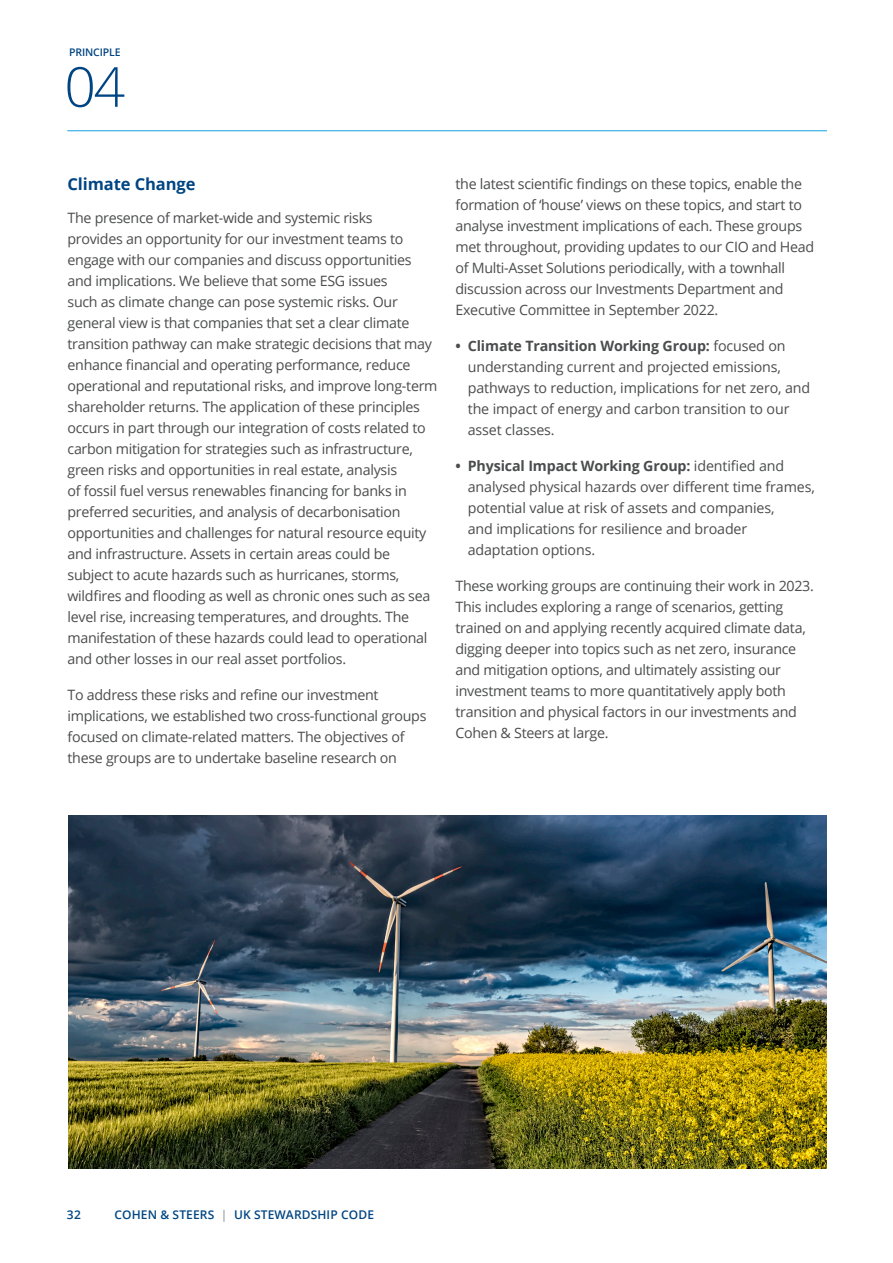
<style>
.page{position:relative;width:893px;height:1263px;background:#fff}
.page>*{position:absolute;margin:0;border:0;box-sizing:border-box;transform-origin:0 0}
.BODY_TEXT_10___COLOR{font:300 55.05px "Open Sans";color:#004583}
.Paragraph_header{font:700 16.5px "Open Sans";letter-spacing:-.005em;color:#004583}
.BULLET_TEXT_9_5_12{font:14.25px/21px "Open Sans";letter-spacing:-.02em;color:#4b4c4d}
.t1{font:600 12px "Open Sans";letter-spacing:.01em;color:#004583}
.BODY_TEXT_10___COLOR-2{font:600 10.5px "Open Sans";letter-spacing:-.01em;color:#004583}
.s1{font-weight:700}
.s2{color:#9d9fa2}
</style>
<div class="page">
<hr style="left:67px;top:130px;width:760px;height:1px;background:#53bceb">
<img style="left:68px;top:816px;width:759px;height:352px">
<p class="BODY_TEXT_10___COLOR-2" style="left:69px;top:45px;width:53px">PRINCIPLE</p>
<p class="BODY_TEXT_10___COLOR" style="left:64px;top:49px;width:62px">04</p>
<p class="Paragraph_header" style="left:68px;top:173px;width:130px">Climate Change</p>
<p class="BULLET_TEXT_9_5_12" style="left:68px;top:207px;width:371px">The presence of market-wide and systemic risks<br>provides an opportunity for our investment teams to engage with our companies and discuss opportunities and implications. We believe that some ESG issues<br>such as climate change can pose systemic risks. Our general view is that companies that set a clear climate transition pathway can make strategic decisions that may enhance financial and operating performance, reduce operational and reputational risks, and improve long-term shareholder returns. The application of these principles occurs in part through our integration of costs related to carbon mitigation for strategies such as infrastructure, green risks and opportunities in real estate, analysis<br>of fossil fuel versus renewables financing for banks in preferred securities, and analysis of decarbonisation opportunities and challenges for natural resource equity and infrastructure. Assets in certain areas could be subject to acute hazards such as hurricanes, storms, wildfires and flooding as well as chronic ones such as sea level rise, increasing temperatures, and droughts. The manifestation of these hazards could lead to operational and other losses in our real asset portfolios.</p>
<p class="BULLET_TEXT_9_5_12" style="left:68px;top:684px;width:360px">To address these risks and refine our investment implications, we established two cross-functional groups focused on climate-related matters. The objectives of these groups are to undertake baseline research on</p>
<p class="BULLET_TEXT_9_5_12" style="left:455px;top:173px;width:360px">the latest scientific findings on these topics, enable the formation of ‘house’ views on these topics, and start to analyse investment implications of each. These groups met throughout, providing updates to our CIO and Head of Multi-Asset Solutions periodically, with a townhall discussion across our Investments Department and Executive Committee in September 2022.</p>
<p class="BULLET_TEXT_9_5_12" style="left:468px;top:335px;width:344px;text-indent:-12px"><span class="s1">• Climate Transition Working Group:</span> focused on understanding current and projected emissions, pathways to reduction, implications for net zero, and the impact of energy and carbon transition to our asset classes.</p>
<p class="BULLET_TEXT_9_5_12" style="left:468px;top:455px;width:348px;text-indent:-12px"><span class="s1">• Physical Impact Working Group:</span> identified and analysed physical hazards over different time frames, potential value at risk of assets and companies,<br>and implications for resilience and broader adaptation options.</p>
<p class="BULLET_TEXT_9_5_12" style="left:455px;top:575px;width:360px">These working groups are continuing their work in 2023.<br>This includes exploring a range of scenarios, getting trained on and applying recently acquired climate data, digging deeper into topics such as net zero, insurance and mitigation options, and ultimately assisting our investment teams to more quantitatively apply both transition and physical factors in our investments and Cohen &amp; Steers at large.</p>
<p class="t1" style="left:67px;top:1207px;width:16px">32</p>
<p class="t1" style="left:114px;top:1207px;width:261px">COHEN &amp; STEERS <span class="s2">|</span> UK STEWARDSHIP CODE</p>
</div>
